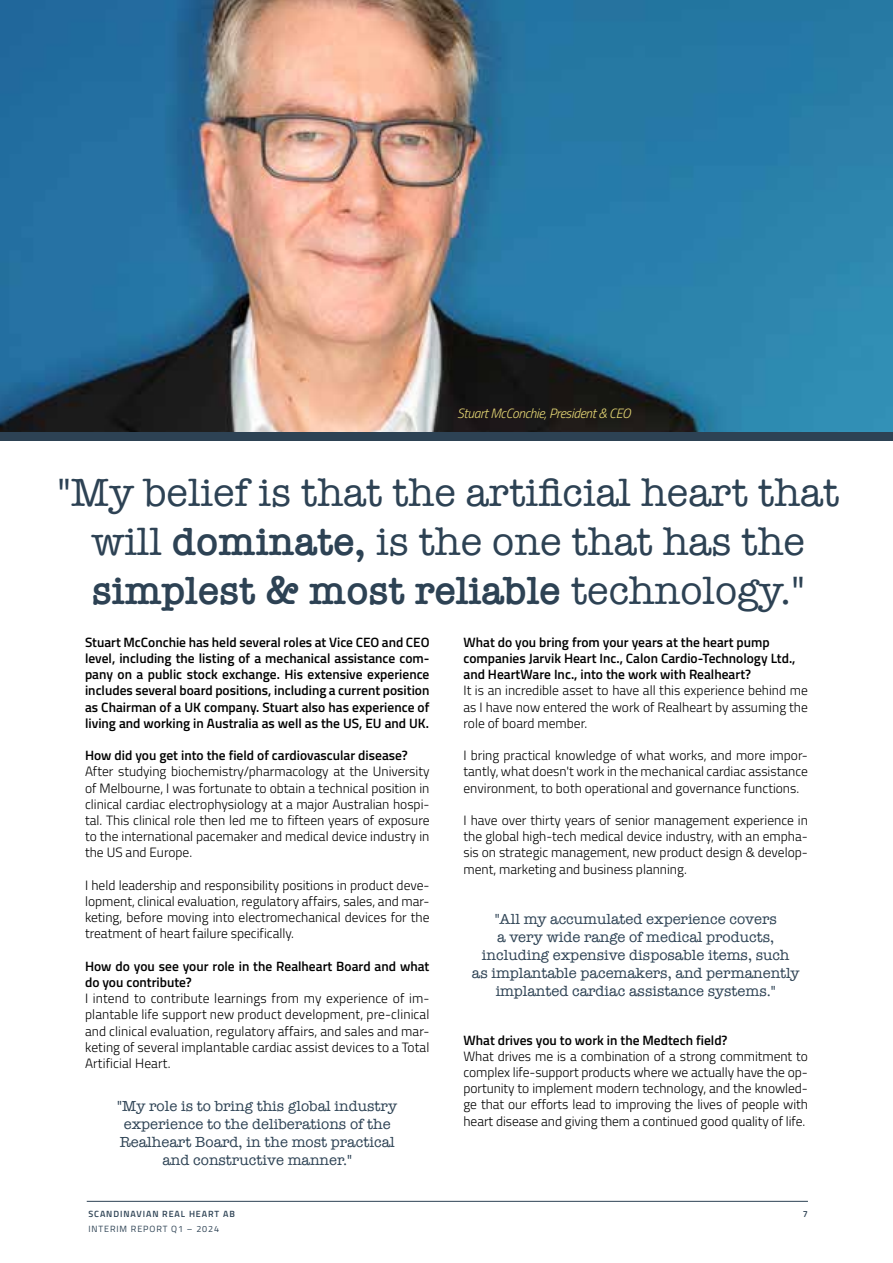
<style>
.page{position:relative;width:893px;height:1263px;background:#fff}
.page>*{position:absolute;margin:0;border:0;box-sizing:border-box;transform-origin:0 0}
.t1{font:40.5px/48.6px "American Typewriter";color:#2d4254;text-align:center}
.t2{font:15px/18px "American Typewriter";color:#2d4254;text-align:center}
.t3{font:300 13.5px/16.2px "Titillium Web";color:#000;text-align:justify}
.t4{font:600 13.5px/16.2px "Titillium Web";color:#000}
.t5{font:italic 300 13.5px "Titillium Web";letter-spacing:-.025em;color:#e6d875}
.t6{font:600 9px "Titillium Web";letter-spacing:.1em;color:#2d4254}
.t7{font:9px "Titillium Web";letter-spacing:.1em;color:#2d4254}
.s1{font-weight:600}
</style>
<div class="page">
<img style="left:0;top:0;width:893px;height:432px">
<hr style="left:87px;top:1201px;width:721px;height:1px;background:#2d4254">
<p class="t5" style="left:457px;top:404px;width:175px">Stuart McConchie, President &amp; CEO</p>
<h1 class="t1" style="left:58px;top:467px;width:783px">"My belief is that the artificial heart that will <span class="s1">dominate,</span> is the one that has the <span class="s1">simplest &amp; most reliable</span> technology."</h1>
<p class="t4" style="left:85px;top:633px;width:346px;text-align:justify">Stuart McConchie has held several roles at Vice CEO and CEO level, including the listing of a mechanical assistance com&shy;pany on a public stock exchange. His extensive experience includes several board positions, including a current position as Chairman of a UK company. Stuart also has experience of living and working in Australia as well as the US, EU and UK.</p>
<p class="t4" style="left:85px;top:747px;width:324px">How did you get into the field of cardiovascular disease?</p>
<p class="t3" style="left:85px;top:763px;width:346px">After studying biochemistry/pharmacology at the University of Melbourne, I was fortunate to obtain a technical position in clinical cardiac electrophysiology at a major Australian hospi&shy;tal. This clinical role then led me to fifteen years of exposure to the international pacemaker and medical device industry in the US and Europe.</p>
<p class="t3" style="left:85px;top:876px;width:346px">I held leadership and responsibility positions in product deve&shy;lopment, clinical evaluation, regulatory affairs, sales, and mar&shy;keting, before moving into electromechanical devices for the treatment of heart failure specifically.</p>
<p class="t4" style="left:85px;top:957px;width:346px">How do you see your role in the Realheart Board and what do you contribute?</p>
<p class="t3" style="left:85px;top:990px;width:346px">I intend to contribute learnings from my experience of im&shy;plantable life support new product development, pre-clinical and clinical evaluation, regulatory affairs, and sales and mar&shy;keting of several implantable cardiac assist devices to a Total Artificial Heart.</p>
<p class="t2" style="left:117px;top:1097px;width:281px">"My role is to bring this global industry experience to the deliberations of the Realheart Board, in the most practical and constructive manner."</p>
<p class="t4" style="left:463px;top:633px;width:334px">What do you bring from your years at the heart pump companies Jarvik Heart Inc., Calon Cardio-Technology Ltd., and HeartWare Inc., into the work with Realheart?</p>
<p class="t3" style="left:463px;top:682px;width:346px">It is an incredible asset to have all this experience behind me as I have now entered the work of Realheart by assuming the role of board member.</p>
<p class="t3" style="left:463px;top:747px;width:346px">I bring practical knowledge of what works, and more impor&shy;tantly, what doesn't work in the mechanical cardiac assistance environment, to both operational and governance functions.</p>
<p class="t3" style="left:463px;top:811px;width:346px">I have over thirty years of senior management experience in the global high-tech medical device industry, with an empha&shy;sis on strategic management, new product design &amp; develop&shy;ment, marketing and business planning.</p>
<p class="t2" style="left:472px;top:909px;width:329px">"All my accumulated experience covers<br>a very wide range of medical products, including expensive disposable items, such<br>as implantable pacemakers, and permanently implanted cardiac assistance systems."</p>
<p class="t4" style="left:463px;top:1031px;width:266px">What drives you to work in the Medtech field?</p>
<p class="t3" style="left:463px;top:1047px;width:346px">What drives me is a combination of a strong commitment to complex life-support products where we actually have the op&shy;portunity to implement modern technology, and the knowled&shy;ge that our efforts lead to improving the lives of people with heart disease and giving them a continued good quality of life.</p>
<p class="t6" style="left:88px;top:1207px;width:148px">SCANDINAVIAN REAL HEART AB</p>
<p class="t6" style="left:803px;top:1207px;width:7px">7</p>
<p class="t7" style="left:88px;top:1222px;width:132px">INTERIM REPORT Q1 – 2024</p>
</div>
